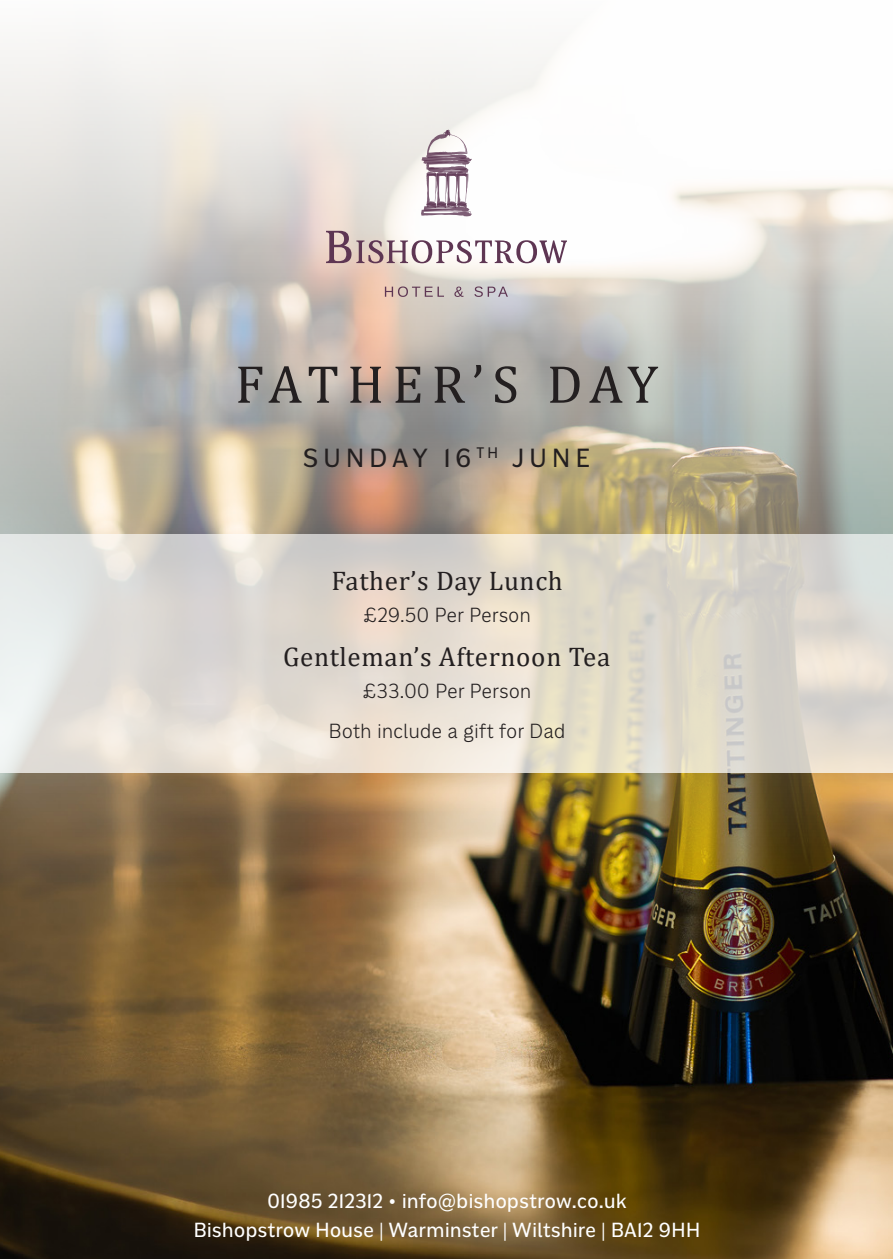
<style>
.page{position:relative;width:893px;height:1259px;background:#fff}
.page>*{position:absolute;margin:0;border:0;box-sizing:border-box;transform-origin:0 0}
.t1{font:54px "Cambria";letter-spacing:.12em;color:#231f20}
.t2{font:27px "Cambria";letter-spacing:.025em;color:#231f20}
.t3{font:27px "Americane";letter-spacing:.2em;color:#231f20}
.t4{font:21px "Americane";letter-spacing:.025em;color:#fff}
.t5{font:300 21px "Americane";letter-spacing:.025em;color:#231f20}
</style>
<div class="page">
<img style="left:0;top:884px;width:893px;height:375px">
<img style="left:0;top:39px;width:893px;height:845px">
<svg style="left:326px;top:231px;width:241px;height:32px"></svg>
<svg style="left:385px;top:286px;width:59px;height:11px"></svg>
<svg style="left:454px;top:286px;width:9px;height:11px"></svg>
<svg style="left:474px;top:286px;width:34px;height:11px"></svg>
<svg style="left:421px;top:130px;width:51px;height:86px"></svg>
<svg style="left:0;top:535px;width:893px;height:238px;background:#e0dbd2"></svg>
<p class="t1" style="left:235px;top:352px;width:424px">FATHER’S DAY</p>
<p class="t3" style="left:303px;top:442px;width:288px">SUNDAY 16 <sup>TH</sup> JUNE</p>
<p class="t2" style="left:331px;top:565px;width:233px">Father’s Day Lunch</p>
<p class="t5" style="left:363px;top:602px;width:169px">£29.50 Per Person</p>
<p class="t2" style="left:283px;top:641px;width:329px">Gentleman’s Afternoon Tea</p>
<p class="t5" style="left:363px;top:678px;width:170px">£33.00 Per Person</p>
<p class="t5" style="left:329px;top:719px;width:238px">Both include a gift for Dad</p>
<p class="t4" style="left:267px;top:1188px;width:361px">01985 212312 • info@bishopstrow.co.uk</p>
<p class="t4" style="left:194px;top:1217px;width:508px">Bishopstrow House | Warminster | Wiltshire | BA12 9HH</p>
</div>
